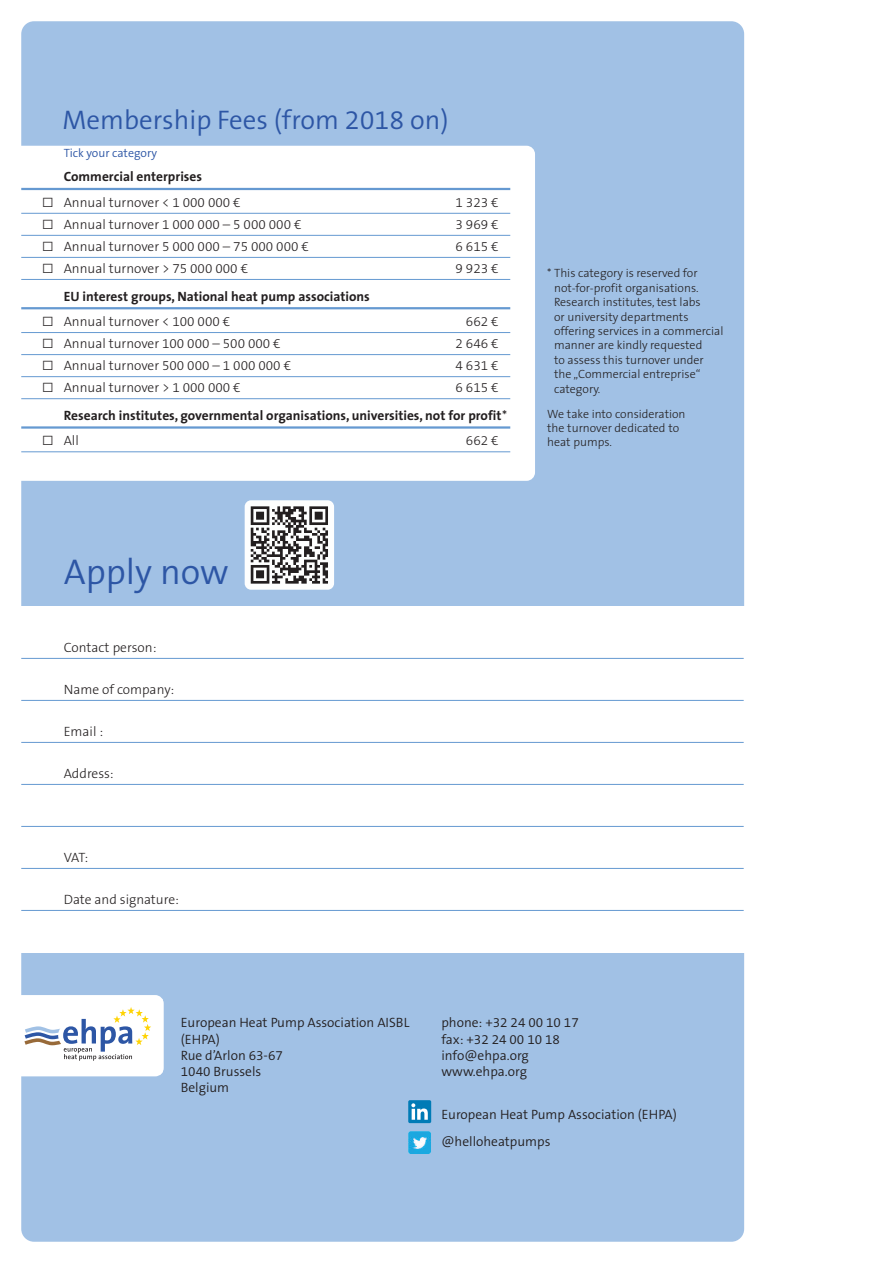
<style>
.page{position:relative;width:893px;height:1263px;background:#fff}
.page>*{position:absolute;margin:0;border:0;box-sizing:border-box;transform-origin:0 0}
.t1{font:300 36px "The Sans";color:#2d56a5}
.t2{font:300 27px "The Sans B4";color:#2d56a5}
.t3{font:300 13.5px "The Sans B3";color:#231f20}
.t4{font:300 13.5px/16.2px "The Sans B4";color:#231f20}
.t5{font:700 13.5px "The Sans";color:#231f20}
.t6{font:300 12px/14.4px "The Sans";color:#231f20}
.t7{font:300 12px "The Sans B4";color:#2d56a5}
.s1{font-family:"Forward Sans"}
.s2{font-weight:400}
</style>
<div class="page">
<div style="left:21px;top:21px;width:723px;height:1221px;background:#a1c1e5;border-radius:13px"></div>
<div style="left:15px;top:606px;width:740px;height:346px;background:#fff"></div>
<div style="left:12px;top:146px;width:523px;height:335px;background:#fff;border-radius:9px"></div>
<hr style="left:21px;top:188px;width:489px;height:2px;background:#6599d1">
<hr style="left:21px;top:213px;width:489px;height:1px;background:#6599d1">
<hr style="left:21px;top:235px;width:489px;height:1px;background:#6599d1">
<hr style="left:21px;top:257px;width:489px;height:1px;background:#6599d1">
<hr style="left:21px;top:279px;width:489px;height:1px;background:#6599d1">
<hr style="left:21px;top:307px;width:489px;height:2px;background:#6599d1">
<hr style="left:21px;top:332px;width:489px;height:1px;background:#6599d1">
<hr style="left:21px;top:354px;width:489px;height:1px;background:#6599d1">
<hr style="left:21px;top:376px;width:489px;height:1px;background:#6599d1">
<hr style="left:21px;top:398px;width:489px;height:1px;background:#6599d1">
<hr style="left:21px;top:426px;width:489px;height:3px;background:#6599d1">
<hr style="left:21px;top:451px;width:489px;height:1px;background:#6599d1">
<hr style="left:21px;top:658px;width:723px;height:1px;background:#6599d1">
<hr style="left:21px;top:700px;width:723px;height:1px;background:#6599d1">
<hr style="left:21px;top:742px;width:723px;height:1px;background:#6599d1">
<hr style="left:21px;top:784px;width:723px;height:1px;background:#6599d1">
<hr style="left:21px;top:826px;width:723px;height:1px;background:#6599d1">
<hr style="left:21px;top:868px;width:723px;height:1px;background:#6599d1">
<hr style="left:21px;top:910px;width:723px;height:1px;background:#6599d1">
<div style="left:5px;top:995px;width:159px;height:81px;background:#fff;border-radius:9px"></div>
<svg style="left:24px;top:999px;width:139px;height:75px"></svg>
<img style="left:408px;top:1131px;width:23px;height:23px;border-radius:3px">
<div style="left:408px;top:1100px;width:23px;height:23px;background:#007bb6;border-radius:2px"></div>
<svg style="left:411px;top:1103px;width:17px;height:17px"></svg>
<div style="left:245px;top:500px;width:89px;height:90px;background:#fdfefe;border-radius:6px"></div>
<svg style="left:251px;top:506px;width:77px;height:78px"></svg>
<h2 class="t2" style="left:62px;top:106px;width:388px">Membership Fees (from 2018 on)</h2>
<p class="t7" style="left:64px;top:147px;width:95px">Tick your category</p>
<p class="t5" style="left:64px;top:172px;width:140px">Commercial enterprises</p>
<p class="t3" style="left:43px;top:195px;width:200px"><span class="s1">□</span> Annual turnover &lt; 1 000 000 €</p>
<p class="t3" style="left:456px;top:195px;width:45px">1323€</p>
<p class="t3" style="left:43px;top:217px;width:260px"><span class="s1">□</span> Annual turnover 1 000 000 – 5 000 000 €</p>
<p class="t3" style="left:456px;top:217px;width:45px">3969€</p>
<p class="t3" style="left:43px;top:239px;width:268px"><span class="s1">□</span> Annual turnover 5 000 000 – 75 000 000 €</p>
<p class="t3" style="left:456px;top:239px;width:45px">6615€</p>
<p class="t3" style="left:43px;top:261px;width:207px"><span class="s1">□</span> Annual turnover &gt; 75 000 000 €</p>
<p class="t3" style="left:456px;top:261px;width:45px">9923€</p>
<p class="t5" style="left:64px;top:291px;width:308px">EU interest groups, National heat pump associations</p>
<p class="t3" style="left:43px;top:314px;width:189px"><span class="s1">□</span> Annual turnover &lt; 100 000 €</p>
<p class="t3" style="left:466px;top:314px;width:34px">662 €</p>
<p class="t3" style="left:43px;top:336px;width:240px"><span class="s1">□</span> Annual turnover 100 000 – 500 000 €</p>
<p class="t3" style="left:456px;top:336px;width:45px">2646€</p>
<p class="t3" style="left:43px;top:358px;width:250px"><span class="s1">□</span> Annual turnover 500 000 – 1 000 000 €</p>
<p class="t3" style="left:456px;top:358px;width:45px">4631€</p>
<p class="t3" style="left:43px;top:380px;width:200px"><span class="s1">□</span> Annual turnover &gt; 1 000 000 €</p>
<p class="t3" style="left:456px;top:380px;width:45px">6615€</p>
<p class="t5" style="left:64px;top:410px;width:445px">Research institutes, governmental organisations, universities, not for profit<span class="s2">*</span></p>
<p class="t3" style="left:43px;top:434px;width:38px"><span class="s1">□</span> All</p>
<p class="t3" style="left:466px;top:434px;width:34px">662 €</p>
<p class="t6" style="left:554px;top:267px;width:171px;text-indent:-7px">* This category is reserved for not-for-profit organisations.<br>Research institutes, test labs<br>or university departments offering services in a commercial manner are kindly requested<br>to assess this turnover under the „Commercial entreprise“ category.</p>
<p class="t6" style="left:547px;top:407px;width:140px">We take into consideration the turnover dedicated to heat pumps.</p>
<h1 class="t1" style="left:64px;top:559px;width:167px">Apply now</h1>
<p class="t3" style="left:64px;top:640px;width:94px">Contact person:</p>
<p class="t3" style="left:64px;top:682px;width:112px">Name of company:</p>
<p class="t3" style="left:64px;top:724px;width:41px">Email :</p>
<p class="t3" style="left:64px;top:766px;width:51px">Address:</p>
<p class="t3" style="left:64px;top:850px;width:26px">VAT:</p>
<p class="t3" style="left:64px;top:892px;width:117px">Date and signature:</p>
<p class="t4" style="left:181px;top:1015px;width:230px">European Heat Pump Association AISBL (EHPA)<br>Rue d’Arlon 63-67<br>1040 Brussels<br>Belgium</p>
<p class="t4" style="left:441px;top:1015px;width:139px">phone: +32 24 00 10 17 fax: +32 24 00 10 18 info@ehpa.org www.ehpa.org</p>
<p class="t4" style="left:441px;top:1101px;width:237px;line-height:27px">European Heat Pump Association (EHPA) @helloheatpumps</p>
</div>
